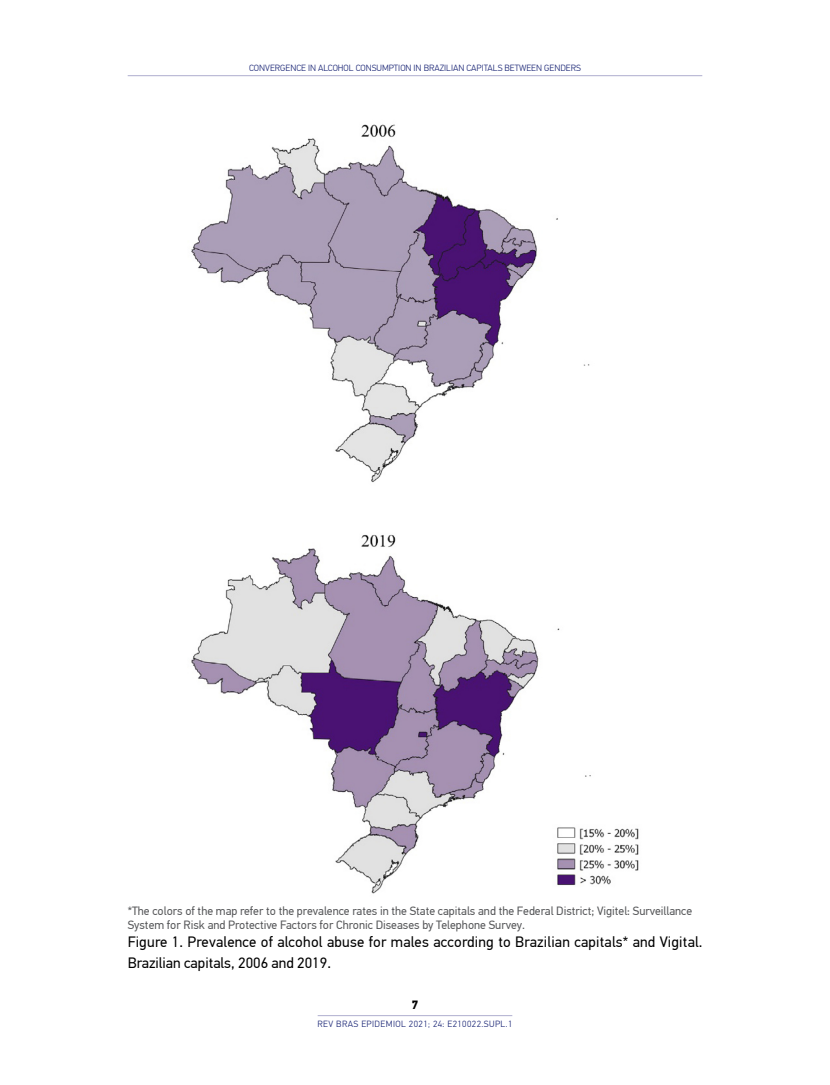
<style>
.page{position:relative;width:830px;height:1085px;background:#fff}
.page>*{position:absolute;margin:0;border:0;box-sizing:border-box;transform-origin:0 0}
.t1{font:15px/21px "PF Din Text Pro";letter-spacing:.015em;color:#000}
.t2{font:12px/14.4px "PF Din Text Pro";color:#58595b}
.t3{font:700 12px "PF Din Text Pro";color:#000}
.t4{font:300 9px "PF Din Text Pro";color:#1d2877}
.t5{font:300 9px "PF Din Text Pro";letter-spacing:.05em;color:#1d2877}
</style>
<div class="page">
<hr style="left:128px;top:75px;width:574px;height:1px;background:#afaecf">
<hr style="left:317px;top:1015px;width:195px;height:1px;background:#afaecf">
<img style="left:191px;top:124px;width:448px;height:770px">
<p class="t4" style="left:249px;top:63px;width:333px">CONVERGENCE IN ALCOHOL CONSUMPTION IN BRAZILIAN CAPITALS BETWEEN GENDERS</p>
<p class="t2" style="left:128px;top:903px;width:565px">*The colors of the map refer to the prevalence rates in the State capitals and the Federal District; Vigitel: Surveillance<br>System for Risk and Protective Factors for Chronic Diseases by Telephone Survey.</p>
<p class="t1" style="left:128px;top:931px;width:576px">Figure 1. Prevalence of alcohol abuse for males according to Brazilian capitals* and Vigital.<br>Brazilian capitals, 2006 and 2019.</p>
<p class="t3" style="left:411px;top:997px;width:8px">7</p>
<p class="t5" style="left:317px;top:1018px;width:196px">REV BRAS EPIDEMIOL 2021; 24: E210022.SUPL.1</p>
</div>
